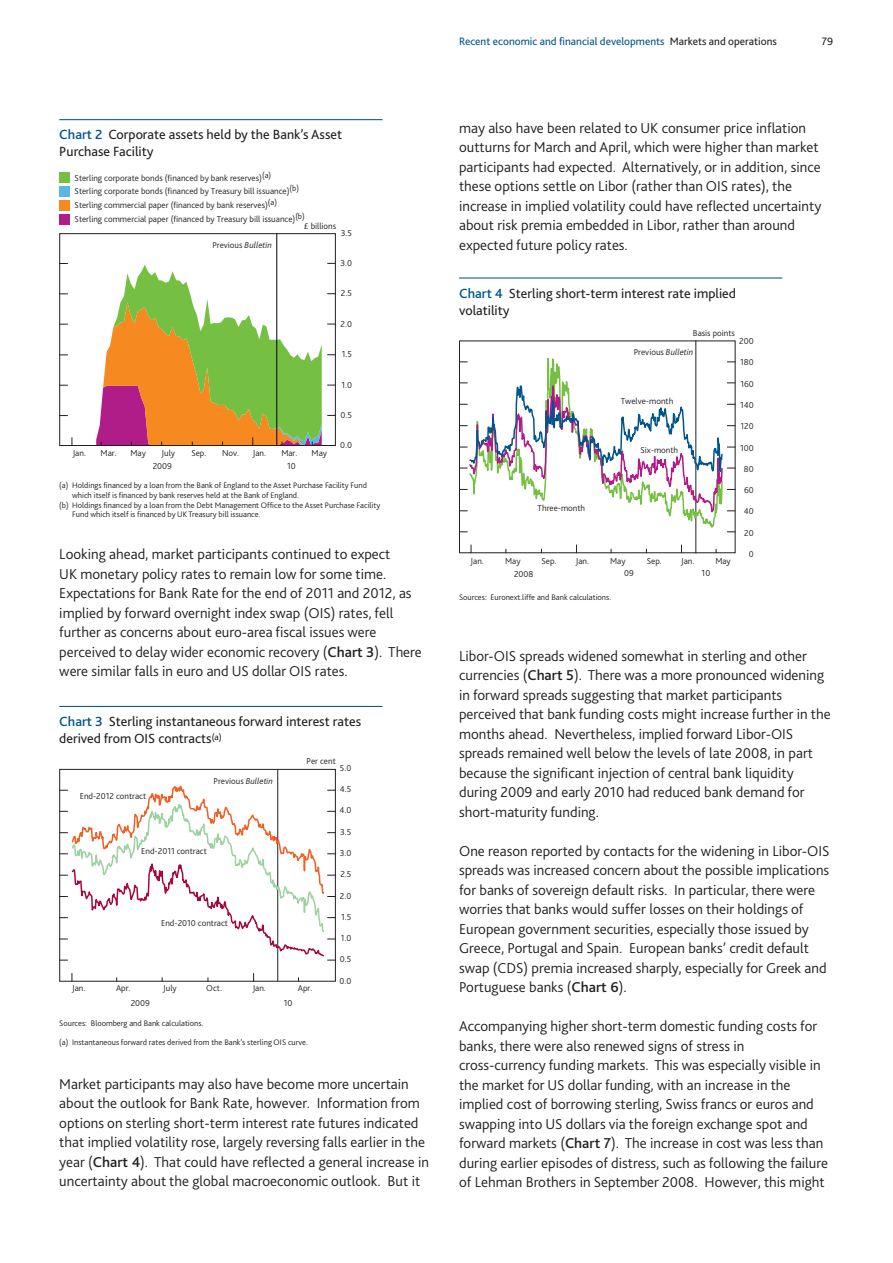
<style>
.page{position:relative;width:893px;height:1263px;background:#fff}
.page>*{position:absolute;margin:0;border:0;box-sizing:border-box;transform-origin:0 0}
.t1{font:300 15px/19.5px "Bliss 2";color:#231f20}
.t2{font:13.95px/17px "Bliss 2";color:#231f20}
.t3{font:11.25px "Bliss 2";color:#00558b}
.t4{font:11.25px "Bliss 2";color:#231f20}
.t5{font:300 9px/13.8px "Bliss 2";color:#231f20}
.t6{font:300 8.4px "Bliss 2";color:#231f20}
.s1{font-weight:500;color:#00558b}
.s2{font-style:italic}
.s3{font-weight:500}
.s4{color:#231f20}
</style>
<div class="page">
<div style="left:59px;top:186px;width:11px;height:11px;background:#59b6e7"></div>
<div style="left:59px;top:200px;width:11px;height:11px;background:#f6891f"></div>
<div style="left:59px;top:214px;width:11px;height:10px;background:#b01c88"></div>
<div style="left:59px;top:172px;width:11px;height:11px;background:#75c043"></div>
<svg style="left:96px;top:263px;width:238px;height:181px"></svg>
<hr style="left:276px;top:233px;width:1px;height:213px;background:#020303">
<div style="left:59px;top:233px;width:277px;height:213px;border:1px solid #231f20"></div>
<hr style="left:59px;top:119px;width:323px;height:1px;background:#00558b">
<div style="left:59px;top:769px;width:277px;height:213px;border:1px solid #231f20"></div>
<hr style="left:277px;top:769px;width:1px;height:212px;background:#231f20">
<svg style="left:59px;top:785px;width:277px;height:176px"></svg>
<hr style="left:59px;top:706px;width:323px;height:1px;background:#00558b">
<svg style="left:459px;top:340px;width:276px;height:214px"></svg>
<hr style="left:459px;top:277px;width:323px;height:2px;background:#00558b">
<p class="t2" style="left:59px;top:128px;width:284px"><span class="s1">Chart 2</span> Corporate assets held by the Bank’s Asset<br>Purchase Facility</p>
<p class="t5" style="left:75px;top:172px;width:232px">Sterling corporate bonds (financed by bank reserves)<sup>(a)<br></sup>Sterling corporate bonds (financed by Treasury bill issuance)<sup>(b)<br></sup>Sterling commercial paper (financed by bank reserves)<sup>(a)<br></sup>Sterling commercial paper (financed by Treasury bill issuance)<sup>(b)</sup></p>
<p class="t5" style="left:304px;top:220px;width:34px">£ billions</p>
<p class="t5" style="left:341px;top:227px;width:13px">3.5</p>
<p class="t5" style="left:212px;top:239px;width:61px">Previous <span class="s2">Bulletin</span></p>
<p class="t5" style="left:73px;top:447px;width:15px">Jan.</p>
<p class="t5" style="left:101px;top:447px;width:18px">Mar.</p>
<p class="t5" style="left:130px;top:447px;width:17px">May</p>
<p class="t5" style="left:162px;top:447px;width:15px">July</p>
<p class="t5" style="left:191px;top:447px;width:17px">Sep.</p>
<p class="t5" style="left:222px;top:447px;width:19px">Nov.</p>
<p class="t5" style="left:253px;top:447px;width:15px">Jan.</p>
<p class="t5" style="left:281px;top:447px;width:18px">Mar.</p>
<p class="t5" style="left:312px;top:447px;width:17px">May</p>
<p class="t5" style="left:153px;top:460px;width:21px">2009</p>
<p class="t5" style="left:287px;top:460px;width:10px">10</p>
<p class="t5" style="left:340px;top:257px;width:13px">3.0</p>
<p class="t5" style="left:341px;top:287px;width:13px">2.5</p>
<p class="t5" style="left:341px;top:318px;width:13px">2.0</p>
<p class="t5" style="left:342px;top:348px;width:12px">1.5</p>
<p class="t5" style="left:341px;top:379px;width:12px">1.0</p>
<p class="t5" style="left:340px;top:409px;width:13px">0.5</p>
<p class="t5" style="left:340px;top:439px;width:13px">0.0</p>
<p class="t6" style="left:59px;top:482px;width:309px">(a) Holdings financed by a loan from the Bank of England to the Asset Purchase Facility Fund</p>
<p class="t6" style="left:72px;top:492px;width:228px">which itself is financed by bank reserves held at the Bank of England.</p>
<p class="t6" style="left:59px;top:502px;width:322px">(b) Holdings financed by a loan from the Debt Management Office to the Asset Purchase Facility</p>
<p class="t6" style="left:72px;top:511px;width:190px">Fund which itself is financed by UK Treasury bill issuance.</p>
<p class="t1" style="left:59px;top:546px;width:364px">Looking ahead, market participants continued to expect<br>UK monetary policy rates to remain low for some time.<br>Expectations for Bank Rate for the end of 2011 and 2012, as implied by forward overnight index swap (OIS) rates, fell further as concerns about euro-area fiscal issues were perceived to delay wider economic recovery (<span class="s3">Chart 3</span>). There were similar falls in euro and US dollar OIS rates.</p>
<p class="t2" style="left:59px;top:714px;width:303px"><span class="s1">Chart 3</span> Sterling instantaneous forward interest rates derived from OIS contracts<sup>(a)</sup></p>
<p class="t5" style="left:80px;top:790px;width:68px">End-2012 contract</p>
<p class="t5" style="left:213px;top:775px;width:61px">Previous <span class="s2">Bulletin</span></p>
<p class="t5" style="left:141px;top:845px;width:67px">End-2011 contract</p>
<p class="t5" style="left:161px;top:917px;width:68px">End-2010 contract</p>
<p class="t5" style="left:306px;top:755px;width:31px">Per cent</p>
<p class="t5" style="left:340px;top:762px;width:13px">5.0</p>
<p class="t5" style="left:340px;top:783px;width:13px">4.5</p>
<p class="t5" style="left:339px;top:805px;width:13px">4.0</p>
<p class="t5" style="left:340px;top:826px;width:13px">3.5</p>
<p class="t5" style="left:340px;top:847px;width:13px">3.0</p>
<p class="t5" style="left:340px;top:868px;width:13px">2.5</p>
<p class="t5" style="left:340px;top:890px;width:13px">2.0</p>
<p class="t5" style="left:341px;top:911px;width:12px">1.5</p>
<p class="t5" style="left:341px;top:932px;width:12px">1.0</p>
<p class="t5" style="left:340px;top:953px;width:13px">0.5</p>
<p class="t5" style="left:72px;top:983px;width:15px">Jan.</p>
<p class="t5" style="left:116px;top:983px;width:16px">Apr.</p>
<p class="t5" style="left:163px;top:983px;width:15px">July</p>
<p class="t5" style="left:206px;top:983px;width:17px">Oct.</p>
<p class="t5" style="left:253px;top:983px;width:15px">Jan.</p>
<p class="t5" style="left:298px;top:983px;width:16px">Apr.</p>
<p class="t5" style="left:131px;top:997px;width:21px">2009</p>
<p class="t5" style="left:284px;top:997px;width:10px">10</p>
<p class="t6" style="left:59px;top:1020px;width:146px">Sources: Bloomberg and Bank calculations.</p>
<p class="t6" style="left:59px;top:1040px;width:250px">(a) Instantaneous forward rates derived from the Bank’s sterling OIS curve.</p>
<p class="t5" style="left:339px;top:975px;width:13px">0.0</p>
<p class="t1" style="left:59px;top:1076px;width:371px">Market participants may also have become more uncertain about the outlook for Bank Rate, however. Information from options on sterling short-term interest rate futures indicated that implied volatility rose, largely reversing falls earlier in the year (<span class="s3">Chart 4</span>). That could have reflected a general increase in uncertainty about the global macroeconomic outlook. But it</p>
<p class="t3" style="left:459px;top:37px;width:319px">Recent economic and financial developments <span class="s4">Markets and operations</span></p>
<p class="t4" style="left:822px;top:37px;width:13px">79</p>
<p class="t1" style="left:459px;top:119px;width:364px">may also have been related to UK consumer price inflation outturns for March and April, which were higher than market participants had expected. Alternatively, or in addition, since these options settle on Libor (rather than OIS rates), the increase in implied volatility could have reflected uncertainty about risk premia embedded in Libor, rather than around expected future policy rates.</p>
<p class="t2" style="left:459px;top:286px;width:278px"><span class="s1">Chart 4</span> Sterling short-term interest rate implied volatility</p>
<p class="t5" style="left:693px;top:327px;width:44px">Basis points</p>
<p class="t5" style="left:739px;top:335px;width:16px">200</p>
<p class="t5" style="left:634px;top:346px;width:61px">Previous <span class="s2">Bulletin</span></p>
<p class="t5" style="left:621px;top:395px;width:54px">Twelve-month</p>
<p class="t5" style="left:538px;top:502px;width:49px">Three-month</p>
<p class="t5" style="left:640px;top:444px;width:39px">Six-month</p>
<p class="t5" style="left:471px;top:555px;width:15px">Jan.</p>
<p class="t5" style="left:505px;top:555px;width:17px">May</p>
<p class="t5" style="left:541px;top:555px;width:17px">Sep.</p>
<p class="t5" style="left:576px;top:555px;width:15px">Jan.</p>
<p class="t5" style="left:610px;top:555px;width:17px">May</p>
<p class="t5" style="left:647px;top:555px;width:17px">Sep.</p>
<p class="t5" style="left:681px;top:555px;width:15px">Jan.</p>
<p class="t5" style="left:715px;top:555px;width:17px">May</p>
<p class="t5" style="left:514px;top:568px;width:21px">2008</p>
<p class="t5" style="left:624px;top:567px;width:11px">09</p>
<p class="t5" style="left:702px;top:567px;width:10px">10</p>
<p class="t6" style="left:459px;top:594px;width:154px">Sources: Euronext.liffe and Bank calculations.</p>
<p class="t5" style="left:740px;top:357px;width:15px">180</p>
<p class="t5" style="left:740px;top:378px;width:15px">160</p>
<p class="t5" style="left:740px;top:399px;width:15px">140</p>
<p class="t5" style="left:740px;top:420px;width:15px">120</p>
<p class="t5" style="left:740px;top:442px;width:15px">100</p>
<p class="t5" style="left:744px;top:463px;width:11px">80</p>
<p class="t5" style="left:744px;top:484px;width:11px">60</p>
<p class="t5" style="left:744px;top:505px;width:11px">40</p>
<p class="t5" style="left:744px;top:527px;width:11px">20</p>
<p class="t5" style="left:749px;top:548px;width:6px">0</p>
<p class="t1" style="left:459px;top:647px;width:373px">Libor-OIS spreads widened somewhat in sterling and other currencies (<span class="s3">Chart 5</span>). There was a more pronounced widening in forward spreads suggesting that market participants perceived that bank funding costs might increase further in the months ahead. Nevertheless, implied forward Libor-OIS spreads remained well below the levels of late 2008, in part because the significant injection of central bank liquidity during 2009 and early 2010 had reduced bank demand for short-maturity funding.</p>
<p class="t1" style="left:459px;top:842px;width:372px">One reason reported by contacts for the widening in Libor-OIS spreads was increased concern about the possible implications for banks of sovereign default risks. In particular, there were worries that banks would suffer losses on their holdings of European government securities, especially those issued by Greece, Portugal and Spain. European banks’ credit default swap (CDS) premia increased sharply, especially for Greek and Portuguese banks (<span class="s3">Chart 6</span>).</p>
<p class="t1" style="left:459px;top:1018px;width:370px">Accompanying higher short-term domestic funding costs for banks, there were also renewed signs of stress in cross-currency funding markets. This was especially visible in the market for US dollar funding, with an increase in the implied cost of borrowing sterling, Swiss francs or euros and swapping into US dollars via the foreign exchange spot and forward markets (<span class="s3">Chart 7</span>). The increase in cost was less than during earlier episodes of distress, such as following the failure of Lehman Brothers in September 2008. However, this might</p>
</div>
